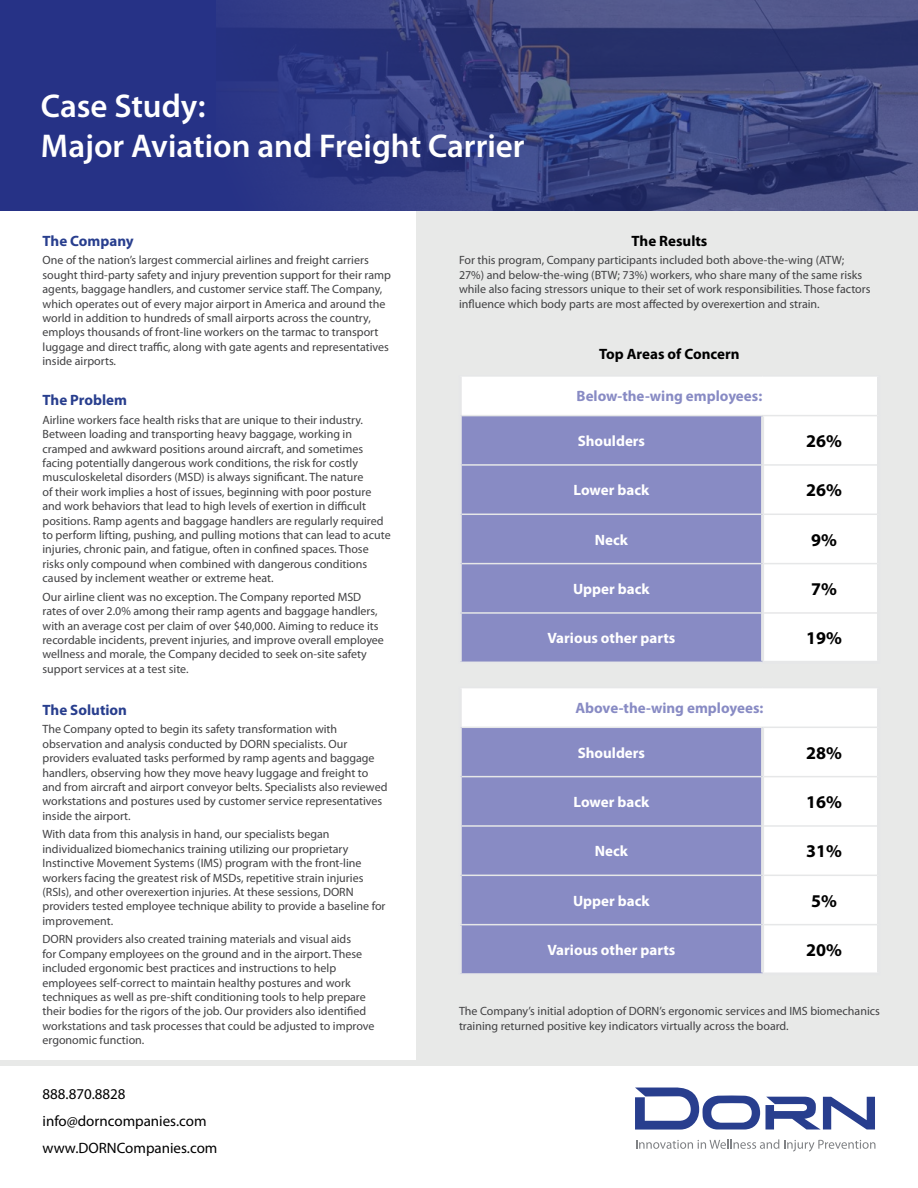
<style>
.page{position:relative;width:918px;height:1188px;background:#fff}
.page>*{position:absolute;margin:0;border:0;box-sizing:border-box;transform-origin:0 0}
.t1{font:600 33px/39.6px "Myriad Pro";color:#fff}
.t2{font:700 18px "Myriad Pro";color:#000}
.t3{font:700 15px "Myriad Pro";color:#fff}
.t4{font:15px/27px "Myriad Pro";color:#000}
.t5{font:700 15px "Myriad Pro";color:#888bc4}
.t6{font:700 15px "Myriad Pro";color:#283e8e}
.t7{font:700 15px "Myriad Pro";color:#000}
.t8{font:12px/14.4px "Myriad Pro";color:#414143}
</style>
<div class="page">
<div style="left:417px;top:0;width:501px;height:1063px;background:#e8e9e8"></div>
<div style="left:0;top:0;width:918px;height:211px;background:#263286"></div>
<img style="left:238px;top:0;width:680px;height:211px">
<div style="left:0;top:1061px;width:918px;height:5px;background:#e8e9e8"></div>
<div style="left:462px;top:377px;width:415px;height:284px;background:#fff"></div>
<div style="left:462px;top:416px;width:301px;height:246px;background:#888bc4"></div>
<hr style="left:761px;top:416px;width:3px;height:49px;background:#e6e7e8">
<hr style="left:761px;top:465px;width:3px;height:49px;background:#e6e7e8">
<hr style="left:761px;top:514px;width:3px;height:50px;background:#e6e7e8">
<hr style="left:761px;top:564px;width:3px;height:49px;background:#e6e7e8">
<hr style="left:761px;top:613px;width:3px;height:48px;background:#e6e7e8">
<hr style="left:462px;top:415px;width:301px;height:1px;background:#e6e7e8">
<hr style="left:763px;top:415px;width:114px;height:1px;background:#e6e7e8">
<hr style="left:462px;top:464px;width:299px;height:2px;background:#e6e7e8">
<hr style="left:764px;top:464px;width:113px;height:2px;background:#e6e7e8">
<hr style="left:462px;top:514px;width:299px;height:1px;background:#e6e7e8">
<hr style="left:764px;top:514px;width:113px;height:1px;background:#e6e7e8">
<hr style="left:462px;top:563px;width:299px;height:1px;background:#e6e7e8">
<hr style="left:459px;top:612px;width:302px;height:2px;background:#e6e7e8">
<hr style="left:764px;top:563px;width:113px;height:1px;background:#e6e7e8">
<hr style="left:764px;top:612px;width:113px;height:2px;background:#e6e7e8">
<div style="left:462px;top:688px;width:415px;height:284px;background:#fff"></div>
<div style="left:462px;top:728px;width:301px;height:245px;background:#888bc4"></div>
<hr style="left:761px;top:728px;width:3px;height:49px;background:#e6e7e8">
<hr style="left:761px;top:777px;width:3px;height:49px;background:#e6e7e8">
<hr style="left:761px;top:826px;width:3px;height:49px;background:#e6e7e8">
<hr style="left:761px;top:875px;width:3px;height:50px;background:#e6e7e8">
<hr style="left:761px;top:925px;width:3px;height:47px;background:#e6e7e8">
<hr style="left:462px;top:727px;width:301px;height:1px;background:#e6e7e8">
<hr style="left:763px;top:727px;width:114px;height:1px;background:#e6e7e8">
<hr style="left:462px;top:776px;width:299px;height:1px;background:#e6e7e8">
<hr style="left:764px;top:776px;width:113px;height:1px;background:#e6e7e8">
<hr style="left:462px;top:825px;width:299px;height:2px;background:#e6e7e8">
<hr style="left:764px;top:825px;width:113px;height:2px;background:#e6e7e8">
<hr style="left:462px;top:875px;width:299px;height:1px;background:#e6e7e8">
<hr style="left:459px;top:924px;width:302px;height:1px;background:#e6e7e8">
<hr style="left:764px;top:875px;width:113px;height:1px;background:#e6e7e8">
<hr style="left:764px;top:924px;width:113px;height:1px;background:#e6e7e8">
<svg style="left:635px;top:1087px;width:125px;height:43px"></svg>
<svg style="left:766px;top:1097px;width:109px;height:33px"></svg>
<svg style="left:636px;top:1139px;width:239px;height:13px"></svg>
<h1 class="t1" style="left:41px;top:86px;width:485px">Case Study:<br>Major Aviation and Freight Carrier</h1>
<p class="t6" style="left:43px;top:231px;width:93px">The Company</p>
<p class="t8" style="left:43px;top:253px;width:350px">One of the nation’s largest commercial airlines and freight carriers sought third-party safety and injury prevention support for their ramp agents, baggage handlers, and customer service staff. The Company, which operates out of every major airport in America and around the world in addition to hundreds of small airports across the country, employs thousands of front-line workers on the tarmac to transport luggage and direct traffic, along with gate agents and representatives inside airports.</p>
<p class="t6" style="left:43px;top:390px;width:86px">The Problem</p>
<p class="t8" style="left:43px;top:412px;width:350px">Airline workers face health risks that are unique to their industry.<br>Between loading and transporting heavy baggage, working in cramped and awkward positions around aircraft, and sometimes facing potentially dangerous work conditions, the risk for costly musculoskeletal disorders (MSD) is always significant. The nature<br>of their work implies a host of issues, beginning with poor posture and work behaviors that lead to high levels of exertion in difficult positions. Ramp agents and baggage handlers are regularly required to perform lifting, pushing, and pulling motions that can lead to acute injuries, chronic pain, and fatigue, often in confined spaces. Those risks only compound when combined with dangerous conditions caused by inclement weather or extreme heat.</p>
<p class="t8" style="left:43px;top:589px;width:343px">Our airline client was no exception. The Company reported MSD rates of over 2.0% among their ramp agents and baggage handlers, with an average cost per claim of over $40,000. Aiming to reduce its recordable incidents, prevent injuries, and improve overall employee wellness and morale, the Company decided to seek on-site safety support services at a test site.</p>
<p class="t6" style="left:43px;top:700px;width:86px">The Solution</p>
<p class="t8" style="left:43px;top:722px;width:346px">The Company opted to begin its safety transformation with observation and analysis conducted by DORN specialists. Our providers evaluated tasks performed by ramp agents and baggage handlers, observing how they move heavy luggage and freight to and from aircraft and airport conveyor belts. Specialists also reviewed workstations and postures used by customer service representatives inside the airport.</p>
<p class="t8" style="left:43px;top:827px;width:345px">With data from this analysis in hand, our specialists began individualized biomechanics training utilizing our proprietary Instinctive Movement Systems (IMS) program with the front-line workers facing the greatest risk of MSDs, repetitive strain injuries (RSIs), and other overexertion injuries. At these sessions, DORN providers tested employee technique ability to provide a baseline for improvement.</p>
<p class="t8" style="left:43px;top:932px;width:334px">DORN providers also created training materials and visual aids<br>for Company employees on the ground and in the airport. These included ergonomic best practices and instructions to help employees self-correct to maintain healthy postures and work techniques as well as pre-shift conditioning tools to help prepare their bodies for the rigors of the job. Our providers also identified workstations and task processes that could be adjusted to improve ergonomic function.</p>
<p class="t4" style="left:43px;top:1080px;width:176px">888.870.8828 info@dorncompanies.com www.DORNCompanies.com</p>
<p class="t7" style="left:632px;top:231px;width:77px">The Results</p>
<p class="t8" style="left:459px;top:253px;width:413px">For this program, Company participants included both above-the-wing (ATW; 27%) and below-the-wing (BTW; 73%) workers, who share many of the same risks while also facing stressors unique to their set of work responsibilities. Those factors influence which body parts are most affected by overexertion and strain.</p>
<p class="t7" style="left:599px;top:344px;width:142px">Top Areas of Concern</p>
<p class="t5" style="left:577px;top:387px;width:187px">Below-the-wing employees:</p>
<p class="t3" style="left:578px;top:431px;width:69px">Shoulders</p>
<h2 class="t2" style="left:806px;top:429px;width:37px">26%</h2>
<p class="t3" style="left:574px;top:480px;width:77px">Lower back</p>
<h2 class="t2" style="left:806px;top:479px;width:37px">26%</h2>
<p class="t3" style="left:595px;top:530px;width:35px">Neck</p>
<h2 class="t2" style="left:811px;top:528px;width:27px">9%</h2>
<p class="t3" style="left:573px;top:579px;width:78px">Upper back</p>
<h2 class="t2" style="left:811px;top:577px;width:27px">7%</h2>
<p class="t3" style="left:547px;top:628px;width:130px">Various other parts</p>
<h2 class="t2" style="left:806px;top:627px;width:37px">19%</h2>
<p class="t5" style="left:575px;top:698px;width:190px">Above-the-wing employees:</p>
<p class="t3" style="left:578px;top:743px;width:69px">Shoulders</p>
<h2 class="t2" style="left:806px;top:741px;width:37px">28%</h2>
<p class="t3" style="left:574px;top:792px;width:77px">Lower back</p>
<h2 class="t2" style="left:806px;top:790px;width:37px">16%</h2>
<p class="t3" style="left:595px;top:841px;width:35px">Neck</p>
<h2 class="t2" style="left:806px;top:840px;width:37px">31%</h2>
<p class="t3" style="left:573px;top:891px;width:78px">Upper back</p>
<h2 class="t2" style="left:811px;top:889px;width:27px">5%</h2>
<p class="t3" style="left:547px;top:940px;width:130px">Various other parts</p>
<h2 class="t2" style="left:806px;top:938px;width:37px">20%</h2>
<p class="t8" style="left:459px;top:1004px;width:422px">The Company’s initial adoption of DORN’s ergonomic services and IMS biomechanics training returned positive key indicators virtually across the board.</p>
</div>
